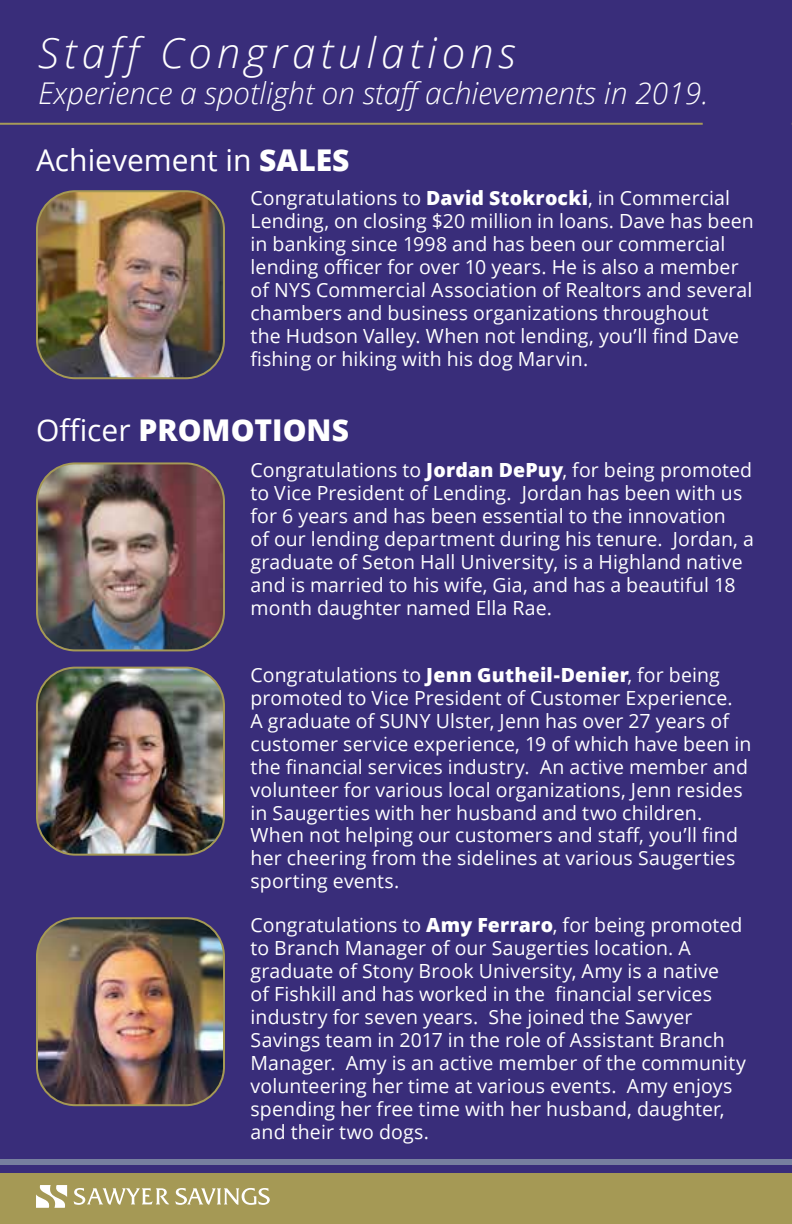
<style>
.page{position:relative;width:792px;height:1224px;background:#392d7a}
.page>*{position:absolute;margin:0;border:0;box-sizing:border-box;transform-origin:0 0}
.t1{font:italic 300 42px "Open Sans";letter-spacing:.12em;color:#fff}
.t2{font:italic 300 30px "Open Sans";color:#fff}
.t3{font:30px "Open Sans";color:#fff}
.t4{font:800 30px "Open Sans";color:#fff}
.t5{font:19.6px/23px "Open Sans";letter-spacing:.005em;color:#fff}
.s1{font-weight:800}
.s2{font-weight:400}
</style>
<div class="page">
<div style="left:0;top:1159px;width:792px;height:6px;background:#777f9f"></div>
<div style="left:0;top:1174px;width:792px;height:50px;background:#a59955"></div>
<img style="left:37px;top:193px;width:187px;height:185px">
<div style="left:36px;top:190px;width:189px;height:189px;border:2px solid #a59955;border-radius:38px"></div>
<hr style="left:0;top:123px;width:703px;height:2px;background:#a79a59">
<img style="left:37px;top:465px;width:187px;height:185px">
<div style="left:36px;top:462px;width:189px;height:189px;border:2px solid #a59955;border-radius:38px"></div>
<img style="left:37px;top:668px;width:187px;height:185px">
<div style="left:36px;top:667px;width:189px;height:189px;border:2px solid #a59955;border-radius:38px"></div>
<img style="left:37px;top:920px;width:187px;height:185px">
<div style="left:36px;top:917px;width:189px;height:189px;border:2px solid #a59955;border-radius:38px"></div>
<svg style="left:74px;top:1188px;width:95px;height:17px"></svg>
<svg style="left:175px;top:1188px;width:95px;height:17px"></svg>
<svg style="left:36px;top:1185px;width:32px;height:23px"></svg>
<h1 class="t1" style="left:38px;top:24px;width:479px">Staff Congratulations</h1>
<h2 class="t2" style="left:38px;top:73px;width:672px">Experience a spotlight on staff achievements in 2019.</h2>
<h2 class="t3" style="left:36px;top:140px;width:315px">Achievement in <span class="s1">SALES</span></h2>
<p class="t5" style="left:251px;top:186px;width:505px">Congratulations to <span class="s1">David Stokrocki</span>, in Commercial Lending, on closing $20 million in loans. Dave has been in banking since 1998 and has been our commercial lending officer for over 10 years. He is also a member of NYS Commercial Association of Realtors and several chambers and business organizations throughout<br>the Hudson Valley. When not lending, you’ll find Dave fishing or hiking with his dog Marvin.</p>
<h2 class="t4" style="left:36px;top:407px;width:314px"><span class="s2">Officer</span> PROMOTIONS</h2>
<p class="t5" style="left:251px;top:458px;width:505px">Congratulations to <span class="s1">Jordan DePuy</span>, for being promoted to Vice President of Lending. Jordan has been with us for 6 years and has been essential to the innovation<br>of our lending department during his tenure. Jordan, a graduate of Seton Hall University, is a Highland native and is married to his wife, Gia, and has a beautiful 18 month daughter named Ella Rae.</p>
<p class="t5" style="left:251px;top:662px;width:502px">Congratulations to <span class="s1">Jenn Gutheil-Denier</span>, for being promoted to Vice President of Customer Experience.<br>A graduate of SUNY Ulster, Jenn has over 27 years of customer service experience, 19 of which have been in the financial services industry. An active member and volunteer for various local organizations, Jenn resides in Saugerties with her husband and two children.<br>When not helping our customers and staff, you’ll find her cheering from the sidelines at various Saugerties sporting events.</p>
<p class="t5" style="left:251px;top:913px;width:497px">Congratulations to <span class="s1">Amy Ferraro</span>, for being promoted to Branch Manager of our Saugerties location. A graduate of Stony Brook University, Amy is a native<br>of Fishkill and has worked in the financial services industry for seven years. She joined the Sawyer Savings team in 2017 in the role of Assistant Branch Manager. Amy is an active member of the community volunteering her time at various events. Amy enjoys spending her free time with her husband, daughter, and their two dogs.</p>
</div>
